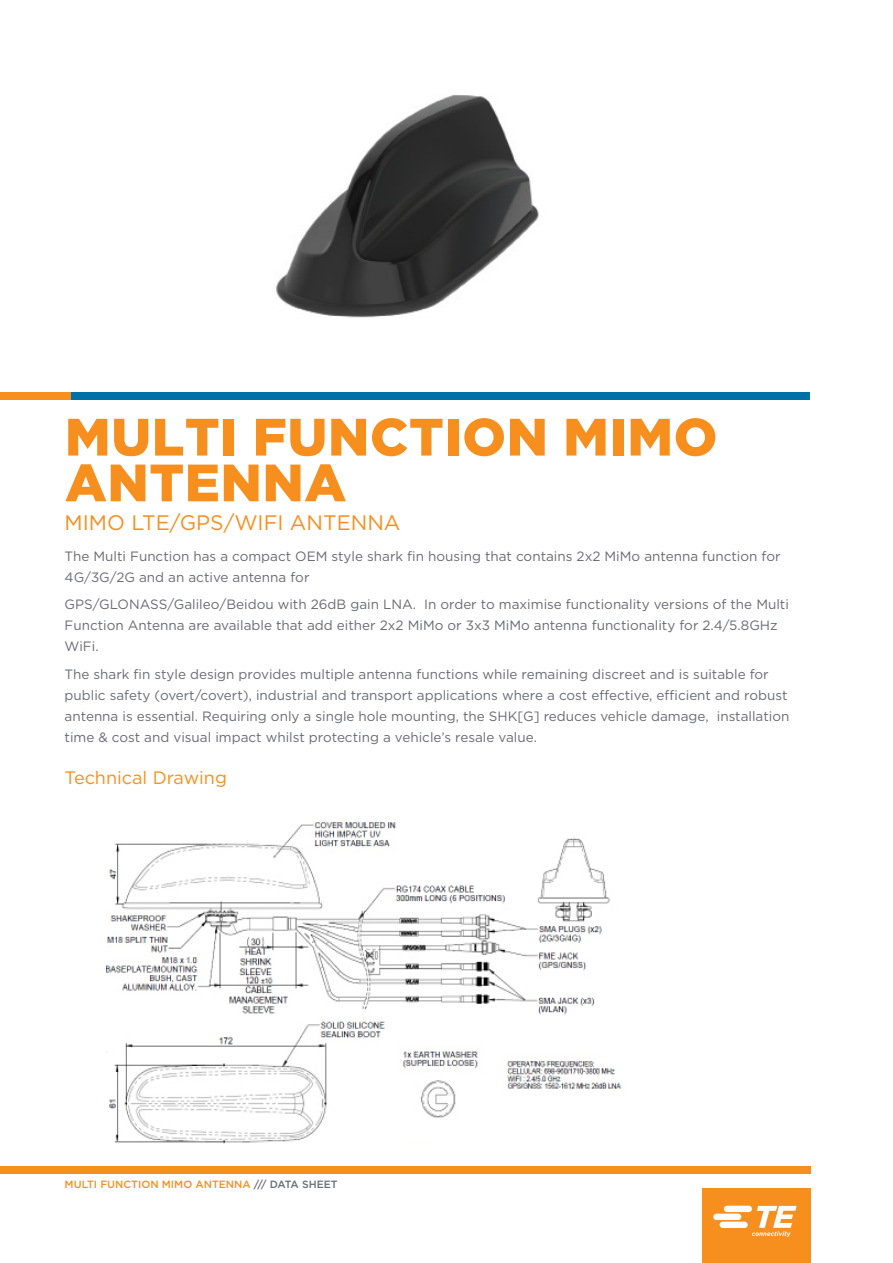
<style>
.page{position:relative;width:893px;height:1263px;background:#fff}
.page>*{position:absolute;margin:0;border:0;box-sizing:border-box;transform-origin:0 0}
.PS_Cover_2_Headline{font:900 52.5px/45.8px "Gotham";letter-spacing:.015em;color:#f68f1e}
.PS_Cover_2_Headline-2{font:21px "Gotham";color:#f68f1e}
.t1{font:18px "Gotham";color:#f68f1e}
.PS_Body_Copy_Subhead{font:13.5px/21px "Gotham";color:#696b73}
.PS_Footer_Info{font:500 10.5px "Gotham";color:#f68f1e}
.s1{color:#696b73}
</style>
<div class="page">
<div style="left:0;top:1166px;width:810px;height:8px;background:#f68f1e"></div>
<div style="left:70px;top:392px;width:740px;height:8px;background:#0071a7"></div>
<div style="left:0;top:392px;width:70px;height:8px;background:#f68f1e"></div>
<div style="left:703px;top:1188px;width:108px;height:75px;background:#f68f1e"></div>
<svg style="left:713px;top:1206px;width:84px;height:31px"></svg>
<img style="left:276px;top:94px;width:263px;height:224px">
<img style="left:107px;top:822px;width:515px;height:322px">
<p class="PS_Cover_2_Headline" style="left:65px;top:413px;width:654px">MULTI FUNCTION MIMO<br>ANTENNA</p>
<p class="PS_Cover_2_Headline-2" style="left:65px;top:509px;width:337px">MIMO LTE/GPS/WIFI ANTENNA</p>
<p class="PS_Body_Copy_Subhead" style="left:65px;top:545px;width:717px">The Multi Function has a compact OEM style shark fin housing that contains 2x2 MiMo antenna function for<br>4G/3G/2G and an active antenna for</p>
<p class="PS_Body_Copy_Subhead" style="left:65px;top:594px;width:726px">GPS/GLONASS/Galileo/Beidou with 26dB gain LNA. In order to maximise functionality versions of the Multi<br>Function Antenna are available that add either 2x2 MiMo or 3x3 MiMo antenna functionality for 2.4/5.8GHz<br>WiFi.</p>
<p class="PS_Body_Copy_Subhead" style="left:65px;top:663px;width:726px">The shark fin style design provides multiple antenna functions while remaining discreet and is suitable for public safety (overt/covert), industrial and transport applications where a cost effective, efficient and robust antenna is essential. Requiring only a single hole mounting, the SHK[G] reduces vehicle damage, installation time &amp; cost and visual impact whilst protecting a vehicle’s resale value.</p>
<p class="t1" style="left:65px;top:766px;width:164px">Technical Drawing</p>
<p class="PS_Footer_Info" style="left:65px;top:1178px;width:274px">MULTI FUNCTION MIMO ANTENNA <span class="s1">/// DATA SHEET</span></p>
</div>
